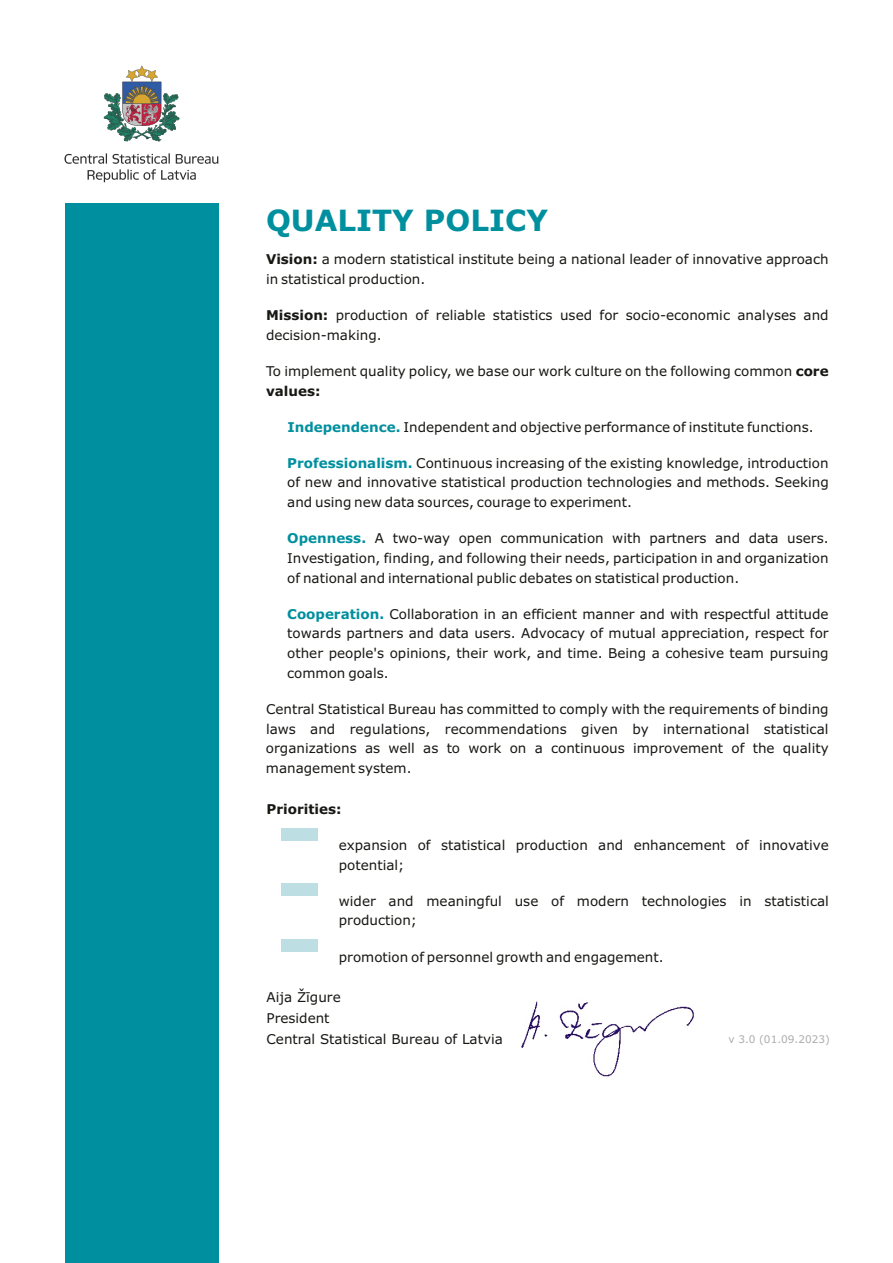
<style>
.page{position:relative;width:893px;height:1263px;background:#fff}
.page>*{position:absolute;margin:0;border:0;box-sizing:border-box;transform-origin:0 0}
.t1{font:700 29.4px "Verdana";color:#008f9e}
.t2{font:13.5px/19.6px "Verdana";color:#171714}
.t3{font:700 13.5px "Verdana";color:#171714}
.t4{font:700 13.5px "Verdana";color:#008f9e}
.t5{font:10.5px "Verdana";color:#abadad}
.s1{font-weight:700}
.s2{font-weight:700;color:#008f9e}
</style>
<div class="page">
<div style="left:65px;top:203px;width:154px;height:1060px;background:#008f9e"></div>
<img style="left:521px;top:1001px;width:173px;height:76px">
<div style="left:281px;top:828px;width:36px;height:12px;background:#bddee3"></div>
<div style="left:281px;top:884px;width:36px;height:12px;background:#bddee3"></div>
<div style="left:281px;top:940px;width:36px;height:12px;background:#bddee3"></div>
<svg style="left:64px;top:153px;width:154px;height:29px"></svg>
<svg style="left:104px;top:65px;width:76px;height:77px"></svg>
<h1 class="t1" style="left:266px;top:208px;width:283px">QUALITY POLICY</h1>
<p class="t2" style="left:266px;top:251px;width:564px"><span class="s1">Vision:</span> a modern statistical institute being a national leader of innovative approach in statistical production.</p>
<p class="t2" style="left:266px;top:306px;width:564px"><span class="s1">Mission:</span> production of reliable statistics used for socio-economic analyses and decision-making.</p>
<p class="t2" style="left:266px;top:362px;width:564px">To implement quality policy, we base our work culture on the following common <span class="s1">core values:</span></p>
<p class="t2" style="left:287px;top:418px;width:528px"><span class="s2">Independence.</span> Independent and objective performance of institute functions.</p>
<p class="t2" style="left:287px;top:454px;width:543px;text-align:justify"><span class="s2">Professionalism.</span> Continuous increasing of the existing knowledge, introduction of new and innovative statistical production technologies and methods. Seeking and using new data sources, courage to experiment.</p>
<p class="t2" style="left:287px;top:530px;width:543px;text-align:justify;text-indent:88px">A two-way open communication with partners and data users.<br>Investigation, finding, and following their needs, participation in and organization of national and international public debates on statistical production.</p>
<p class="t2" style="left:287px;top:605px;width:543px;text-align:justify"><span class="s2">Cooperation.</span> Collaboration in an efficient manner and with respectful attitude towards partners and data users. Advocacy of mutual appreciation, respect for other people's opinions, their work, and time. Being a cohesive team pursuing common goals.</p>
<p class="t2" style="left:266px;top:700px;width:564px;text-align:justify">Central Statistical Bureau has committed to comply with the requirements of binding laws and regulations, recommendations given by international statistical organizations as well as to work on a continuous improvement of the quality management system.</p>
<p class="t4" style="left:287px;top:533px;width:80px">Openness.</p>
<p class="t3" style="left:267px;top:803px;width:76px">Priorities:</p>
<p class="t2" style="left:339px;top:836px;width:492px">expansion of statistical production and enhancement of innovative potential;</p>
<p class="t2" style="left:339px;top:892px;width:491px">wider and meaningful use of modern technologies in statistical production;</p>
<p class="t2" style="left:339px;top:948px;width:326px">promotion of personnel growth and engagement.</p>
<p class="t2" style="left:267px;top:988px;width:238px;line-height:20.7px">Aija Þîgure<br>President<br>Central Statistical Bureau of Latvia</p>
<p class="t5" style="left:728px;top:1035px;width:103px">v 3.0 (01.09.2023)</p>
</div>
